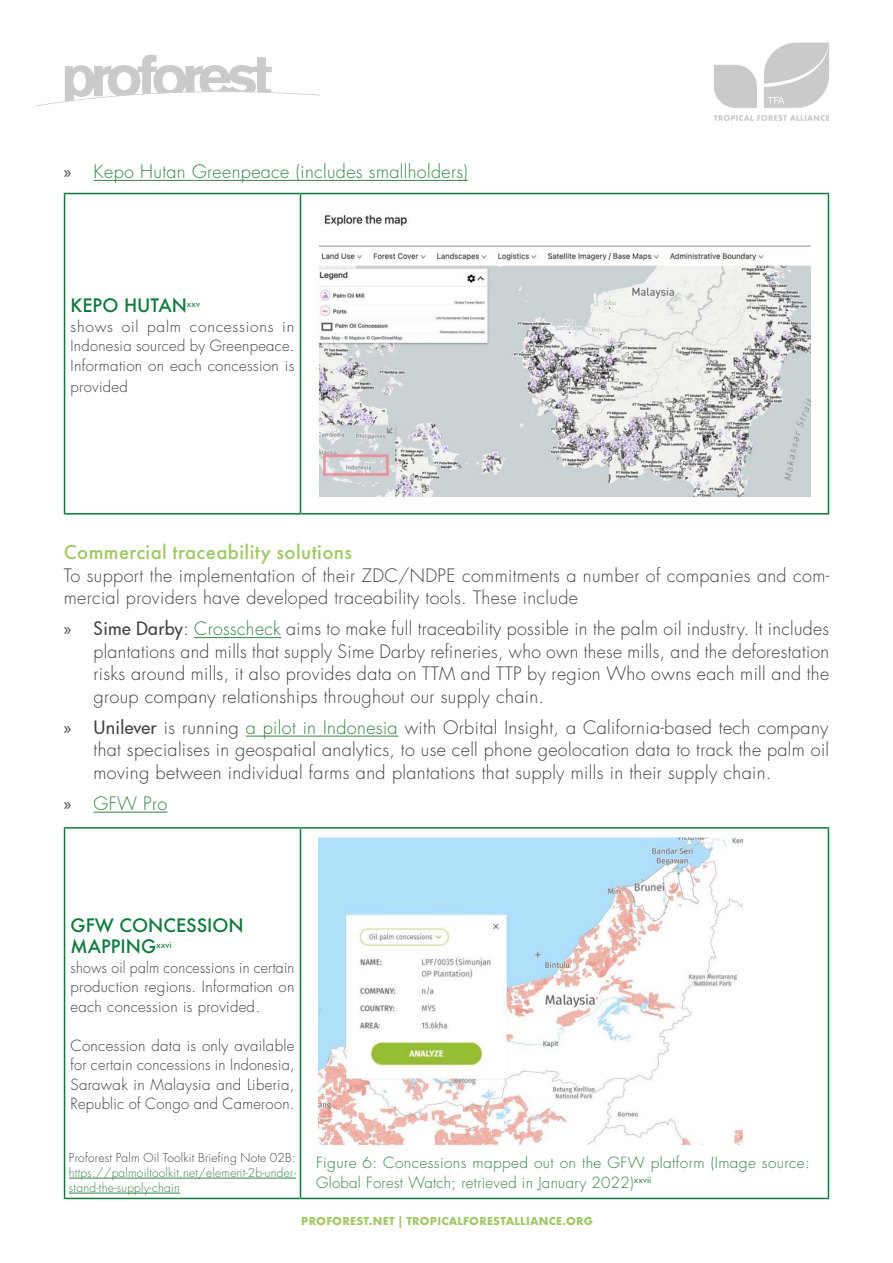
<style>
.page{position:relative;width:893px;height:1263px;background:#fff}
.page>*{position:absolute;margin:0;border:0;box-sizing:border-box;transform-origin:0 0}
.t1{font:500 21px "Futura PT";letter-spacing:.02em;color:#a1c866}
.t2{font:300 18px/22.5px "Futura LT";letter-spacing:.02em;color:#414042;text-align:justify}
.t3{font:300 18px/22.5px "Futura LT";letter-spacing:.02em;color:#464547}
.t4{font:300 18px "Futura LT";letter-spacing:.02em;color:#378248}
.t5{font:500 18px/21px "Futura";color:#0f793d}
.t6{font:300 15px/19.5px "Futura LT";letter-spacing:.02em;color:#414042;text-align:justify}
.t7{font:300 15px/19.5px "Futura LT";letter-spacing:.025em;color:#378248}
.t8{font:300 15px/19.5px "Futura LT";letter-spacing:.02em;color:#414042;text-align:justify;scale:.93 1}
.t9{font:300 15px/19.5px "Futura LT";letter-spacing:.02em;color:#414042;text-align:justify;scale:1.04 1}
.t10{font:300 12px/15px "Futura LT";letter-spacing:.02em;color:#3c834a}
.t11{font:700 12px "Futura PT";letter-spacing:.02em;color:#a1c866}
.t12{font:300 12px "Futura LT";letter-spacing:.02em;color:#464547}
.s1{font-family:"Myriad Pro";font-weight:400;color:#414042}
.s2{font-family:"Myriad Pro";font-weight:400}
.s3{font-family:"Futura Md";font-weight:400}
.s4{color:#378248}
</style>
<div class="page">
<svg style="left:714px;top:115px;width:115px;height:6px"></svg>
<svg style="left:714px;top:65px;width:43px;height:43px;background:#cecfd0"></svg>
<svg style="left:764px;top:43px;width:65px;height:65px;background:#d1d2d3"></svg>
<svg style="left:38px;top:55px;width:281px;height:51px"></svg>
<hr style="left:94px;top:180px;width:374px;height:1px;background:#378248">
<hr style="left:64px;top:193px;width:236px;height:1px;background:#0f793d">
<hr style="left:64px;top:194px;width:1px;height:319px;background:#0f793d">
<hr style="left:300px;top:193px;width:529px;height:1px;background:#0f793d">
<hr style="left:300px;top:194px;width:1px;height:319px;background:#0f793d">
<hr style="left:828px;top:194px;width:1px;height:319px;background:#0f793d">
<hr style="left:64px;top:513px;width:236px;height:1px;background:#0f793d">
<hr style="left:300px;top:513px;width:529px;height:1px;background:#0f793d">
<hr style="left:64px;top:827px;width:236px;height:2px;background:#0f793d">
<hr style="left:64px;top:829px;width:1px;height:369px;background:#0f793d">
<hr style="left:300px;top:827px;width:529px;height:2px;background:#0f793d">
<hr style="left:300px;top:829px;width:1px;height:369px;background:#0f793d">
<hr style="left:828px;top:829px;width:1px;height:369px;background:#0f793d">
<hr style="left:64px;top:1198px;width:236px;height:1px;background:#0f793d">
<hr style="left:300px;top:1198px;width:529px;height:1px;background:#0f793d">
<img style="left:316px;top:214px;width:494px;height:282px">
<img style="left:318px;top:838px;width:426px;height:307px">
<hr style="left:194px;top:637px;width:87px;height:1px;background:#378248">
<hr style="left:246px;top:736px;width:152px;height:1px;background:#378248">
<hr style="left:94px;top:812px;width:73px;height:1px;background:#378248">
<hr style="left:69px;top:1178px;width:227px;height:1px;background:#3c834a">
<hr style="left:69px;top:1193px;width:111px;height:1px;background:#3c834a">
<p class="t4" style="left:64px;top:161px;width:406px"><span class="s1">»</span> Kepo Hutan Greenpeace (includes smallholders)</p>
<p class="t5" style="left:71px;top:295px;width:131px">KEPO HUTAN<sup>xxv</sup></p>
<p class="t9" style="left:71px;top:317px;width:217px">shows oil palm concessions in Indonesia sourced by Greenpeace.<br>Information on each concession is</p>
<p class="t6" style="left:71px;top:377px;width:59px">provided</p>
<p class="t1" style="left:64px;top:540px;width:290px">Commercial traceability solutions</p>
<p class="t3" style="left:64px;top:564px;width:767px">To support the implementation of their ZDC/NDPE commitments a number of companies and com&shy;mercial providers have developed traceability tools. These include</p>
<p class="t2" style="left:94px;top:618px;width:737px;text-indent:-30px"><span class="s2">»</span> <span class="s3">Sime Darby</span>: <span class="s4">Crosscheck</span> aims to make full traceability possible in the palm oil industry. It includes plantations and mills that supply Sime Darby refineries, who own these mills, and the deforestation risks around mills, it also provides data on TTM and TTP by region Who owns each mill and the group company relationships throughout our supply chain.</p>
<p class="t2" style="left:94px;top:717px;width:737px;text-indent:-30px"><span class="s2">»</span> <span class="s3">Unilever</span> is running <span class="s4">a pilot in Indonesia</span> with Orbital Insight, a California-based tech company that specialises in geospatial analytics, to use cell phone geolocation data to track the palm oil moving between individual farms and plantations that supply mills in their supply chain.</p>
<p class="t4" style="left:64px;top:792px;width:105px"><span class="s1">»</span> GFW Pro</p>
<p class="t5" style="left:71px;top:915px;width:175px">GFW CONCESSION<br>MAPPING<sup>xxvi</sup></p>
<p class="t8" style="left:71px;top:958px;width:242px">shows oil palm concessions in certain production regions. Information on each concession is provided.</p>
<p class="t6" style="left:71px;top:1036px;width:225px">Concession data is only available for certain concessions in Indonesia, Sarawak in Malaysia and Liberia, Republic of Congo and Cameroon.</p>
<p class="t12" style="left:69px;top:1150px;width:229px">Proforest Palm Oil Toolkit Briefing Note 02B:</p>
<p class="t10" style="left:69px;top:1165px;width:229px">https://palmoiltoolkit.net/element-2b-under&shy;stand-the-supply-chain</p>
<p class="t7" style="left:316px;top:1153px;width:495px">Figure 6: Concessions mapped out on the GFW platform (Image source:<br>Global Forest Watch; retrieved in January 2022)<sup>xxvii</sup></p>
<p class="t11" style="left:301px;top:1213px;width:293px">PROFOREST.NET | TROPICALFORESTALLIANCE.ORG</p>
</div>
